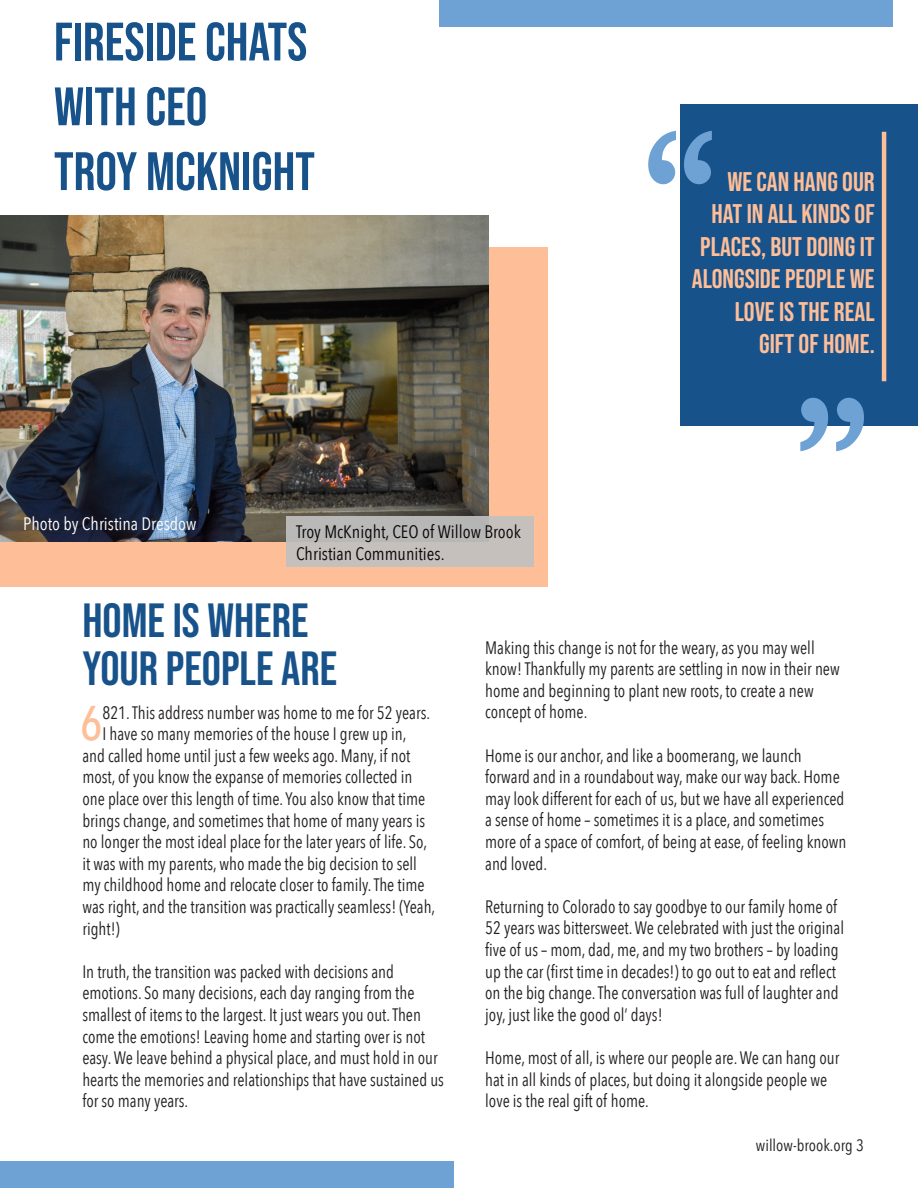
<style>
.page{position:relative;width:918px;height:1188px;background:#fff}
.page>*{position:absolute;margin:0;border:0;box-sizing:border-box;transform-origin:0 0}
.t1{font:54px/64.8px "Bebas Neue";color:#17528b}
.t2{font:500 48.45px "Avenir Next Condensed";color:#febe98;scale:.94 1}
.t3{font:48px "Bebas Neue";color:#17528b}
.t4{font:27px/32.4px "Bebas Neue";color:#febe98;text-align:right}
.t5{font:18px/21.6px "Avenir Next Condensed";color:#231f20;scale:.94 1}
.t6{font:18px/21.6px "Avenir Next Condensed";color:#0a0507}
.t7{font:18px "Avenir Next Condensed";color:#fff}
.t8{font:16.5px "Avenir Next Condensed";color:#231f20}
</style>
<div class="page">
<div style="left:439px;top:0;width:454px;height:27px;background:#6ea2d4"></div>
<div style="left:0;top:1162px;width:454px;height:26px;background:#6ea2d4"></div>
<div style="left:0;top:247px;width:547px;height:339px;background:#febe98"></div>
<img style="left:0;top:216px;width:488px;height:325px">
<div style="left:680px;top:104px;width:238px;height:322px;background:#17528b"></div>
<hr style="left:882px;top:132px;width:4px;height:249px;background:#febe98">
<div style="left:286px;top:516px;width:248px;height:51px;background:linear-gradient(to right,#bebbba,#c3bebb)"></div>
<svg style="left:800px;top:398px;width:64px;height:53px"></svg>
<svg style="left:648px;top:131px;width:64px;height:53px"></svg>
<p class="t1" style="left:54px;top:9px;width:262px">FIRESIDE CHATS<br>WITH CEO<br>TROY MCKNIGHT</p>
<p class="t7" style="left:23px;top:508px;width:175px">Photo by Christina Dresdow</p>
<p class="t6" style="left:296px;top:520px;width:226px">Troy McKnight, CEO of Willow Brook<br>Christian Communities.</p>
<p class="t4" style="left:692px;top:165px;width:184px">WE CAN HANG OUR<br>HAT IN ALL KINDS OF<br>PLACES, BUT DOING IT<br>ALONGSIDE PEOPLE WE<br>LOVE IS THE REAL</p>
<p class="t4" style="left:759px;top:327px;width:117px">GIFT OF HOME.</p>
<p class="t3" style="left:82px;top:594px;width:228px">HOME IS WHERE</p>
<p class="t3" style="left:82px;top:642px;width:256px">YOUR PEOPLE ARE</p>
<p class="t2" style="left:81px;top:694px;width:25px">6</p>
<p class="t5" style="left:102px;top:701px;width:350px">821. This address number was home to me for 52 years.</p>
<p class="t5" style="left:102px;top:722px;width:325px">I have so many memories of the house I grew up in,</p>
<p class="t5" style="left:82px;top:744px;width:351px">and called home until just a few weeks ago. Many, if not</p>
<p class="t5" style="left:82px;top:765px;width:353px">most, of you know the expanse of memories collected in</p>
<p class="t5" style="left:82px;top:787px;width:366px">one place over this length of time. You also know that time</p>
<p class="t5" style="left:82px;top:809px;width:366px">brings change, and sometimes that home of many years is</p>
<p class="t5" style="left:82px;top:830px;width:368px">no longer the most ideal place for the later years of life. So,</p>
<p class="t5" style="left:82px;top:852px;width:358px">it was with my parents, who made the big decision to sell</p>
<p class="t5" style="left:82px;top:873px;width:366px">my childhood home and relocate closer to family. The time</p>
<p class="t5" style="left:82px;top:895px;width:377px">was right, and the transition was practically seamless! (Yeah,</p>
<p class="t5" style="left:82px;top:917px;width:41px">right!)</p>
<p class="t5" style="left:82px;top:960px;width:386px">In truth, the transition was packed with decisions and emotions. So many decisions, each day ranging from the smallest of items to the largest. It just wears you out. Then come the emotions! Leaving home and starting over is not easy. We leave behind a physical place, and must hold in our hearts the memories and relationships that have sustained us for so many years.</p>
<p class="t5" style="left:485px;top:636px;width:379px">Making this change is not for the weary, as you may well know! Thankfully my parents are settling in now in their new home and beginning to plant new roots, to create a new concept of home.</p>
<p class="t5" style="left:485px;top:744px;width:386px">Home is our anchor, and like a boomerang, we launch forward and in a roundabout way, make our way back. Home may look different for each of us, but we have all experienced a sense of home – sometimes it is a place, and sometimes more of a space of comfort, of being at ease, of feeling known and loved.</p>
<p class="t5" style="left:485px;top:895px;width:383px">Returning to Colorado to say goodbye to our family home of 52 years was bittersweet. We celebrated with just the original five of us – mom, dad, me, and my two brothers – by loading up the car (first time in decades!) to go out to eat and reflect on the big change. The conversation was full of laughter and joy, just like the good ol’ days!</p>
<p class="t5" style="left:485px;top:1046px;width:378px">Home, most of all, is where our people are. We can hang our hat in all kinds of places, but doing it alongside people we love is the real gift of home.</p>
<p class="t8" style="left:756px;top:1131px;width:110px">willow-brook.org 3</p>
</div>
